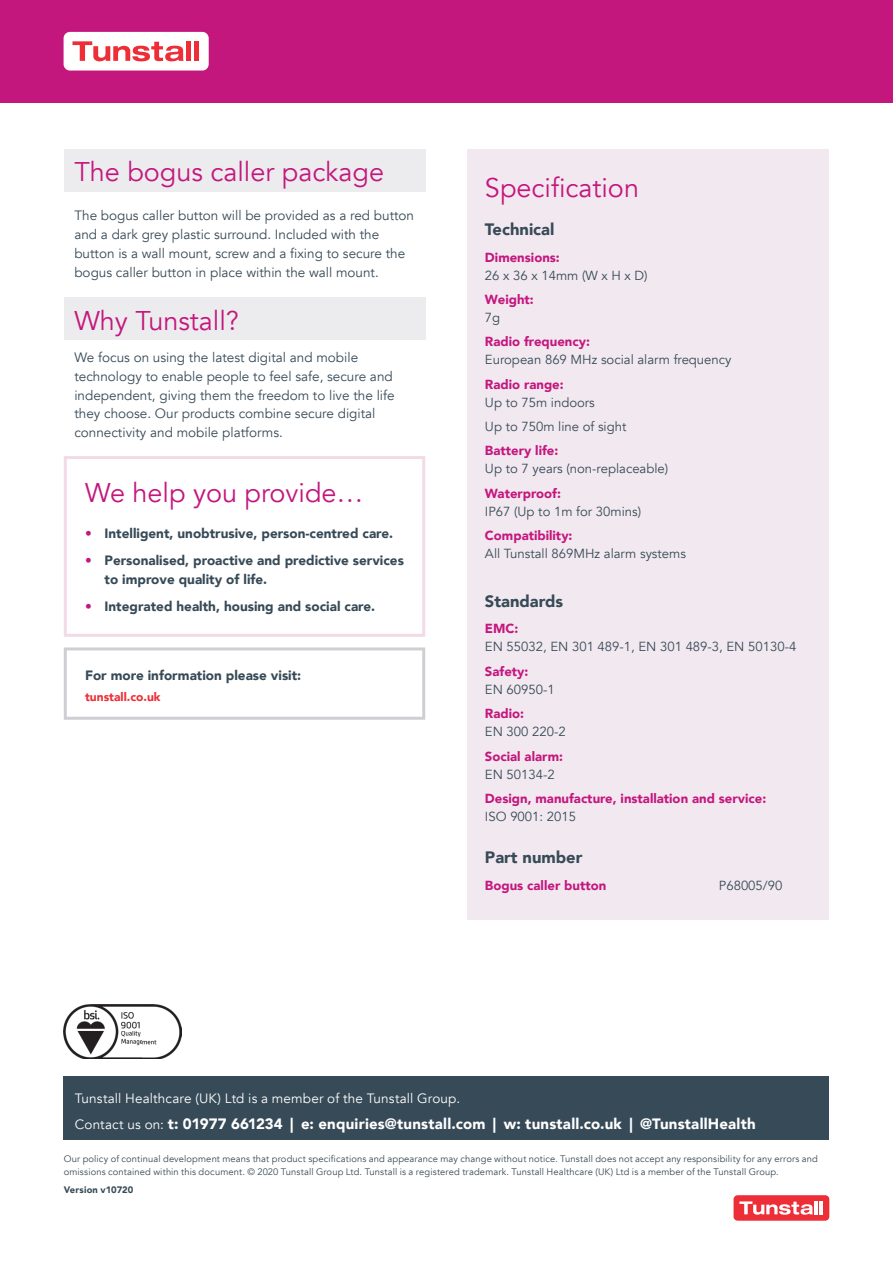
<style>
.page{position:relative;width:893px;height:1263px;background:#fff}
.page>*{position:absolute;margin:0;border:0;box-sizing:border-box;transform-origin:0 0}
.t1{font:27px "Avenir";color:#c4177e}
.t2{font:900 16.5px "Avenir";color:#374a57}
.t3{font:900 15px "Avenir";letter-spacing:.015em;color:#fff}
.t4{font:13.5px/18.8px "Avenir";color:#374a57}
.t5{font:900 13.5px/18.8px "Avenir";color:#374a57}
.t6{font:13.5px "Avenir";letter-spacing:.01em;color:#fff}
.t7{font:13.2px/24.3px "Avenir";color:#374a57}
.t8{font:900 13.2px "Avenir";color:#c4177e}
.t9{font:900 12px "Avenir";color:#ee2e37}
.t10{font:9.3px/13.5px "Avenir";letter-spacing:.015em;color:#374a57}
.t11{font:900 9.3px "Avenir";letter-spacing:.015em;color:#374a57}
.s1{color:#c4177e}
.s2{font-weight:400;font-size:13.5px}
</style>
<div class="page">
<div style="left:468px;top:149px;width:361px;height:770px;background:#f2e9f0"></div>
<div style="left:734px;top:1195px;width:95px;height:25px;background:#ee2e37;border-radius:4px"></div>
<svg style="left:739px;top:1201px;width:78px;height:14px"></svg>
<hr style="left:819px;top:1201px;width:4px;height:13px;background:#fff">
<div style="left:64px;top:1076px;width:765px;height:64px;background:#374a57"></div>
<div style="left:0;top:0;width:893px;height:102px;background:#c4177e"></div>
<div style="left:64px;top:32px;width:144px;height:38px;background:#fff;border-radius:6px"></div>
<svg style="left:72px;top:41px;width:112px;height:20px"></svg>
<div style="left:186px;top:41px;width:5px;height:20px;background:#ee2e37"></div>
<div style="left:194px;top:41px;width:5px;height:20px;background:#ee2e37"></div>
<div style="left:64px;top:149px;width:361px;height:42px;background:#ececee"></div>
<div style="left:64px;top:298px;width:361px;height:42px;background:#ececee"></div>
<svg style="left:64px;top:456px;width:361px;height:181px"></svg>
<svg style="left:64px;top:647px;width:361px;height:73px"></svg>
<img style="left:63px;top:1004px;width:118px;height:55px">
<h1 class="t1" style="left:74px;top:156px;width:311px">The bogus caller package</h1>
<p class="t4" style="left:74px;top:207px;width:341px">The bogus caller button will be provided as a red button and a dark grey plastic surround. Included with the button is a wall mount, screw and a fixing to secure the bogus caller button in place within the wall mount.</p>
<h1 class="t1" style="left:74px;top:305px;width:166px">Why Tunstall?</h1>
<p class="t4" style="left:74px;top:348px;width:322px">We focus on using the latest digital and mobile technology to enable people to feel safe, secure and independent, giving them the freedom to live the life they choose. Our products combine secure digital connectivity and mobile platforms.</p>
<h1 class="t1" style="left:85px;top:477px;width:280px">We help you provide…</h1>
<p class="t5" style="left:85px;top:523px;width:310px"><span class="s1">•</span> Intelligent, unobtrusive, person-centred care.</p>
<p class="t5" style="left:105px;top:551px;width:301px;text-indent:-19px"><span class="s1">•</span> Personalised, proactive and predictive services to improve quality of life.</p>
<p class="t5" style="left:85px;top:597px;width:292px"><span class="s1">•</span> Integrated health, housing and social care.</p>
<p class="t5" style="left:85px;top:666px;width:218px">For more information please visit:</p>
<p class="t9" style="left:85px;top:687px;width:77px">tunstall.co.uk</p>
<h1 class="t1" style="left:485px;top:172px;width:156px">Specification</h1>
<p class="t2" style="left:485px;top:215px;width:71px">Technical</p>
<p class="t8" style="left:485px;top:246px;width:76px">Dimensions:</p>
<p class="t7" style="left:485px;top:263px;width:164px">26 x 36 x 14mm (W x H x D)</p>
<p class="t8" style="left:485px;top:288px;width:50px">Weight:</p>
<p class="t7" style="left:485px;top:305px;width:17px">7g</p>
<p class="t8" style="left:485px;top:330px;width:106px">Radio frequency:</p>
<p class="t7" style="left:485px;top:348px;width:248px">European 869 MHz social alarm frequency</p>
<p class="t8" style="left:485px;top:373px;width:80px">Radio range:</p>
<p class="t7" style="left:485px;top:390px;width:143px">Up to 75m indoors<br>Up to 750m line of sight</p>
<p class="t8" style="left:485px;top:439px;width:75px">Battery life:</p>
<p class="t7" style="left:485px;top:457px;width:185px">Up to 7 years (non-replaceable)</p>
<p class="t8" style="left:485px;top:482px;width:78px">Waterproof:</p>
<p class="t7" style="left:485px;top:499px;width:158px">IP67 (Up to 1m for 30mins)</p>
<p class="t8" style="left:485px;top:524px;width:89px">Compatibility:</p>
<p class="t7" style="left:485px;top:542px;width:203px">All Tunstall 869MHz alarm systems</p>
<p class="t2" style="left:485px;top:587px;width:80px">Standards</p>
<p class="t8" style="left:485px;top:618px;width:35px">EMC:</p>
<p class="t7" style="left:485px;top:635px;width:313px">EN 55032, EN 301 489-1, EN 301 489-3, EN 50130-4</p>
<p class="t8" style="left:485px;top:660px;width:45px">Safety:</p>
<p class="t7" style="left:485px;top:677px;width:71px">EN 60950-1</p>
<p class="t8" style="left:485px;top:702px;width:41px">Radio:</p>
<p class="t7" style="left:485px;top:720px;width:82px">EN 300 220-2</p>
<p class="t8" style="left:485px;top:745px;width:80px">Social alarm:</p>
<p class="t7" style="left:485px;top:762px;width:71px">EN 50134-2</p>
<p class="t8" style="left:485px;top:787px;width:283px">Design, manufacture, installation and service:</p>
<p class="t7" style="left:485px;top:804px;width:93px">ISO 9001: 2015</p>
<p class="t2" style="left:485px;top:843px;width:99px">Part number</p>
<p class="t8" style="left:485px;top:874px;width:123px">Bogus caller button</p>
<p class="t7" style="left:719px;top:873px;width:65px">P68005/90</p>
<p class="t6" style="left:75px;top:1091px;width:387px">Tunstall Healthcare (UK) Ltd is a member of the Tunstall Group.</p>
<p class="t3" style="left:75px;top:1110px;width:683px"><span class="s2">Contact us on:</span> t: 01977 661234 | e: enquiries@tunstall.com | w: tunstall.co.uk | @TunstallHealth</p>
<p class="t10" style="left:64px;top:1152px;width:756px">Our policy of continual development means that product specifications and appearance may change without notice. Tunstall does not accept any responsibility for any errors and omissions contained within this document. © 2020 Tunstall Group Ltd. Tunstall is a registered trademark. Tunstall Healthcare (UK) Ltd is a member of the Tunstall Group.</p>
<p class="t11" style="left:64px;top:1182px;width:71px">Version v10720</p>
</div>
